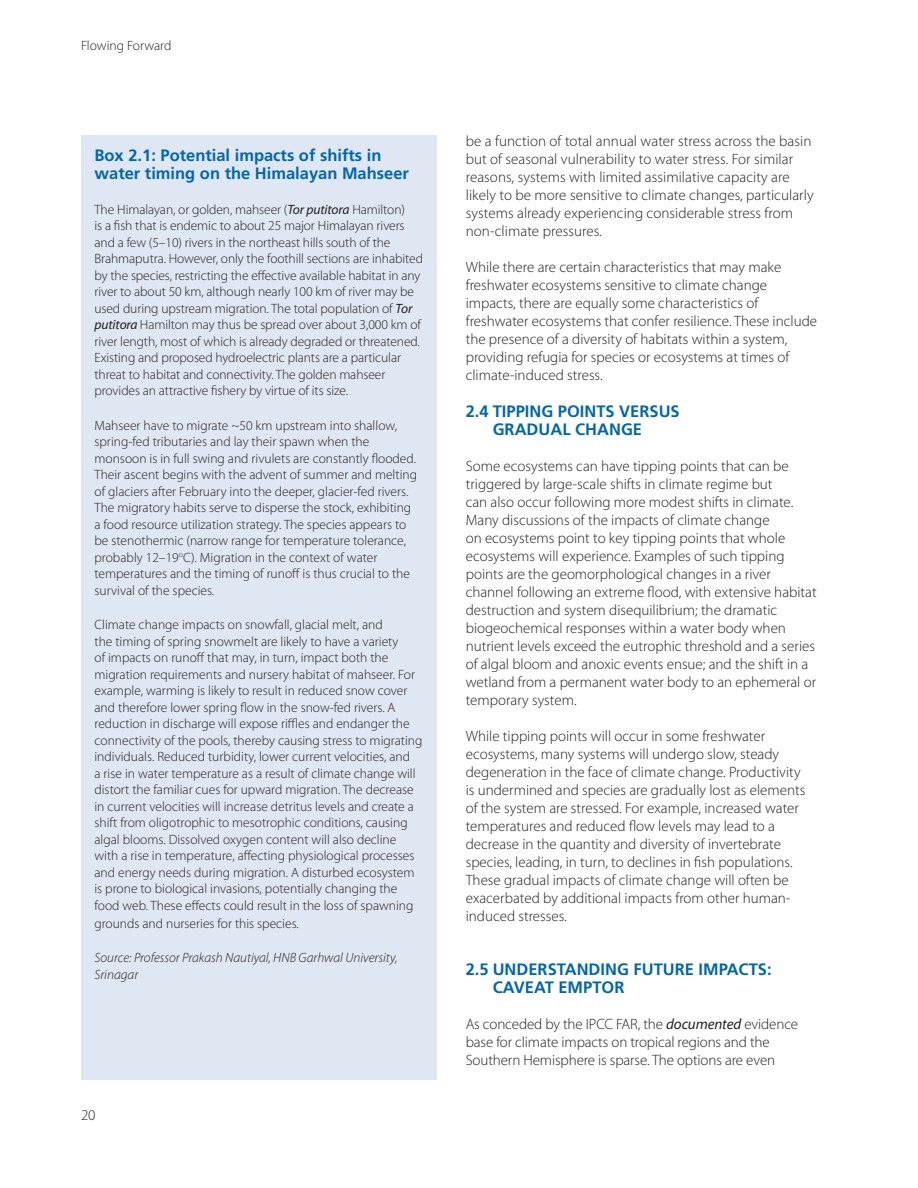
<style>
.page{position:relative;width:918px;height:1188px;background:#fff}
.page>*{position:absolute;margin:0;border:0;box-sizing:border-box;transform-origin:0 0}
.t1{font:700 16.5px/18px "Frutiger";color:#0067aa}
.t2{font:300 15px/18px "Myriad Pro";color:#231f20}
.t3{font:300 13.5px/16.5px "Myriad Pro";color:#231f20}
.t4{font:italic 300 13.5px/16.5px "Myriad Pro";color:#231f20}
.s1{font-weight:400;font-style:italic}
</style>
<div class="page">
<div style="left:81px;top:135px;width:355px;height:945px;background:#dfe7f3"></div>
<p class="t3" style="left:81px;top:38px;width:92px">Flowing Forward</p>
<p class="t1" style="left:94px;top:146px;width:316px">BOX 2.1: POTENTIAL IMPACTS OF SHIFTS IN<br>WATER TIMING ON THE H IMALAYAN MAHSEER</p>
<p class="t3" style="left:94px;top:201px;width:330px">The Himalayan, or golden, mahseer (<span class="s1">Tor putitora</span> Hamilton)<br>is a fish that is endemic to about 25 major Himalayan rivers and a few (5–10) rivers in the northeast hills south of the Brahmaputra. However, only the foothill sections are inhabited by the species, restricting the effective available habitat in any river to about 50 km, although nearly 100 km of river may be used during upstream migration. The total population of <span class="s1">Tor putitora</span> Hamilton may thus be spread over about 3,000 km of river length, most of which is already degraded or threatened.<br>Existing and proposed hydroelectric plants are a particular threat to habitat and connectivity. The golden mahseer provides an attractive fishery by virtue of its size.</p>
<p class="t3" style="left:94px;top:417px;width:324px">Mahseer have to migrate ~50 km upstream into shallow, spring-fed tributaries and lay their spawn when the monsoon is in full swing and rivulets are constantly flooded.<br>Their ascent begins with the advent of summer and melting of glaciers after February into the deeper, glacier-fed rivers.<br>The migratory habits serve to disperse the stock, exhibiting a food resource utilization strategy. The species appears to be stenothermic (narrow range for temperature tolerance, probably 12–19<sup>o</sup>C). Migration in the context of water temperatures and the timing of runoff is thus crucial to the survival of the species.</p>
<p class="t3" style="left:95px;top:617px;width:329px">Climate change impacts on snowfall, glacial melt, and<br>the timing of spring snowmelt are likely to have a variety<br>of impacts on runoff that may, in turn, impact both the migration requirements and nursery habitat of mahseer. For example, warming is likely to result in reduced snow cover and therefore lower spring flow in the snow-fed rivers. A reduction in discharge will expose riffles and endanger the connectivity of the pools, thereby causing stress to migrating individuals. Reduced turbidity, lower current velocities, and<br>a rise in water temperature as a result of climate change will distort the familiar cues for upward migration. The decrease in current velocities will increase detritus levels and create a shift from oligotrophic to mesotrophic conditions, causing algal blooms. Dissolved oxygen content will also decline with a rise in temperature, affecting physiological processes and energy needs during migration. A disturbed ecosystem is prone to biological invasions, potentially changing the food web. These effects could result in the loss of spawning</p>
<p class="t3" style="left:95px;top:915px;width:206px">grounds and nurseries for this species.</p>
<p class="t4" style="left:95px;top:950px;width:304px">Source: Professor Prakash Nautiyal, HNB Garhwal University,<br>Srinagar</p>
<p class="t2" style="left:81px;top:1106px;width:16px">20</p>
<p class="t2" style="left:466px;top:132px;width:349px">be a function of total annual water stress across the basin but of seasonal vulnerability to water stress. For similar reasons, systems with limited assimilative capacity are likely to be more sensitive to climate changes, particularly systems already experiencing considerable stress from non-climate pressures.</p>
<p class="t2" style="left:466px;top:258px;width:353px">While there are certain characteristics that may make freshwater ecosystems sensitive to climate change impacts, there are equally some characteristics of freshwater ecosystems that confer resilience. These include the presence of a diversity of habitats within a system, providing refugia for species or ecosystems at times of climate-induced stress.</p>
<p class="t1" style="left:493px;top:402px;width:189px;text-indent:-27px">2.4 TIPPING POINTS VERSUS<br>GRADUAL CHANGE</p>
<p class="t2" style="left:466px;top:457px;width:352px">Some ecosystems can have tipping points that can be triggered by large-scale shifts in climate regime but<br>can also occur following more modest shifts in climate.<br>Many discussions of the impacts of climate change<br>on ecosystems point to key tipping points that whole ecosystems will experience. Examples of such tipping points are the geomorphological changes in a river channel following an extreme flood, with extensive habitat destruction and system disequilibrium; the dramatic biogeochemical responses within a water body when nutrient levels exceed the eutrophic threshold and a series of algal bloom and anoxic events ensue; and the shift in a wetland from a permanent water body to an ephemeral or temporary system.</p>
<p class="t2" style="left:466px;top:727px;width:341px">While tipping points will occur in some freshwater ecosystems, many systems will undergo slow, steady degeneration in the face of climate change. Productivity is undermined and species are gradually lost as elements of the system are stressed. For example, increased water temperatures and reduced flow levels may lead to a decrease in the quantity and diversity of invertebrate species, leading, in turn, to declines in fish populations.<br>These gradual impacts of climate change will often be exacerbated by additional impacts from other human&shy;induced stresses.</p>
<p class="t1" style="left:493px;top:960px;width:280px;text-indent:-27px">2.5 U NDERSTANDING FUTURE IMPACTS:<br>CAVEAT EMPTOR</p>
<p class="t2" style="left:466px;top:1015px;width:334px">As conceded by the IPCC FAR, the <span class="s1">documented</span> evidence base for climate impacts on tropical regions and the<br>Southern Hemisphere is sparse. The options are even</p>
</div>
